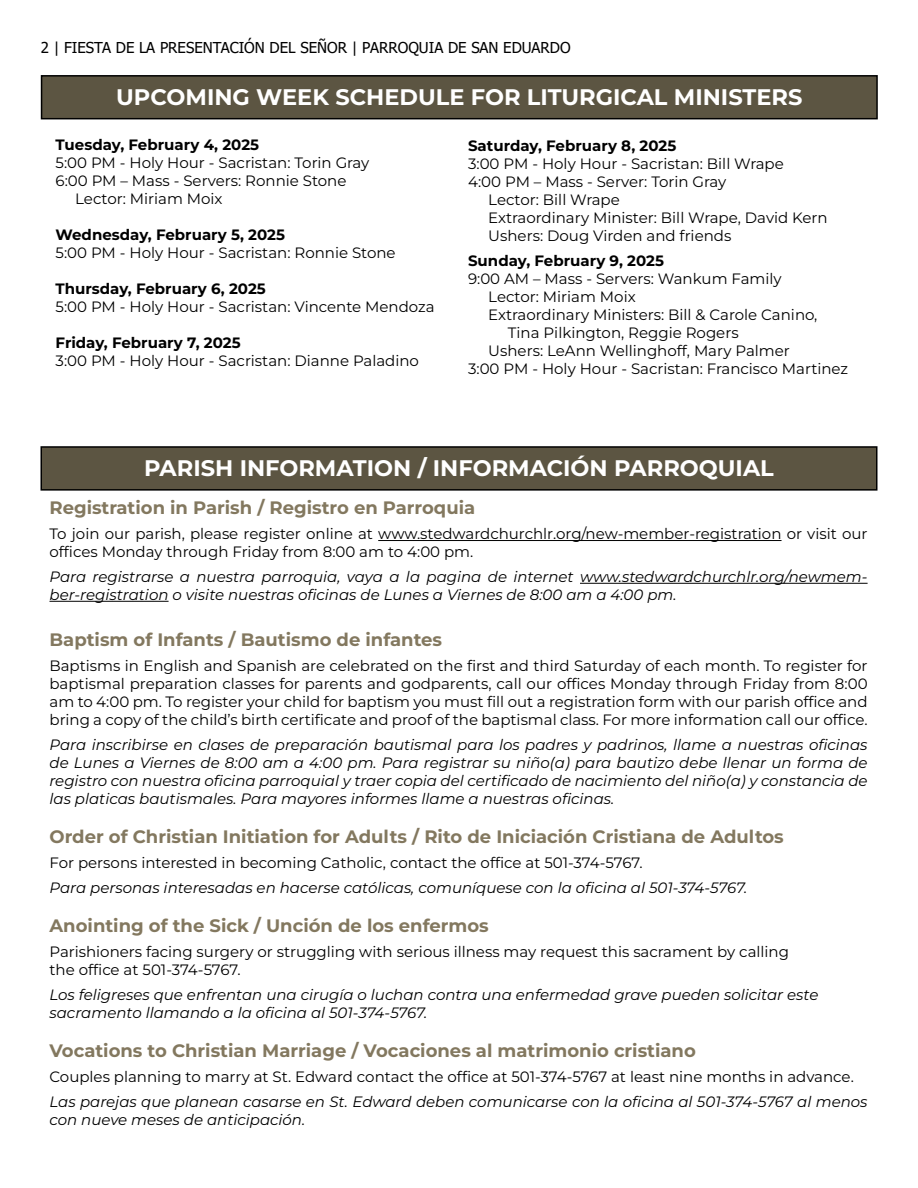
<style>
.page{position:relative;width:918px;height:1188px;background:#fff}
.page>*{position:absolute;margin:0;border:0;box-sizing:border-box;transform-origin:0 0}
.t1{font:700 22.5px "Montserrat";color:#fff}
.t2{font:700 18px "Montserrat";color:#83785f}
.t3{font:15px/18px "Montserrat";color:#000}
.t4{font:italic 15px/18px "Montserrat";color:#000}
.t5{font:700 15px "Montserrat";color:#000}
.t6{font:15px "Tahoma";color:#000}
</style>
<div class="page">
<hr style="left:378px;top:540px;width:404px;height:1px;background:#000">
<hr style="left:580px;top:583px;width:288px;height:1px;background:#000">
<hr style="left:50px;top:601px;width:119px;height:1px;background:#000">
<div style="left:42px;top:76px;width:835px;height:43px;background:#5c5542"></div>
<div style="left:41px;top:75px;width:837px;height:44px;border:2px solid #000"></div>
<div style="left:41px;top:447px;width:836px;height:43px;background:#5c5542"></div>
<div style="left:40px;top:446px;width:838px;height:45px;border:2px solid #000"></div>
<p class="t6" style="left:41px;top:37px;width:531px">2 | FIESTA DE LA PRESENTACIÓN DEL SEÑOR | PARROQUIA DE SAN EDUARDO</p>
<h1 class="t1" style="left:116px;top:82px;width:688px">UPCOMING WEEK SCHEDULE FOR LITURGICAL MINISTERS</h1>
<p class="t5" style="left:56px;top:135px;width:205px">Tuesday, February 4, 2025</p>
<p class="t3" style="left:56px;top:154px;width:315px">5:00 PM - Holy Hour - Sacristan: Torin Gray</p>
<p class="t3" style="left:56px;top:172px;width:292px">6:00 PM – Mass - Servers: Ronnie Stone</p>
<p class="t3" style="left:75px;top:190px;width:149px">Lector: Miriam Moix</p>
<p class="t5" style="left:56px;top:225px;width:231px">Wednesday, February 5, 2025</p>
<p class="t3" style="left:56px;top:244px;width:342px">5:00 PM - Holy Hour - Sacristan: Ronnie Stone</p>
<p class="t5" style="left:56px;top:279px;width:212px">Thursday, February 6, 2025</p>
<p class="t3" style="left:56px;top:298px;width:381px">5:00 PM - Holy Hour - Sacristan: Vincente Mendoza</p>
<p class="t5" style="left:56px;top:333px;width:187px">Friday, February 7, 2025</p>
<p class="t3" style="left:56px;top:352px;width:365px">3:00 PM - Holy Hour - Sacristan: Dianne Paladino</p>
<p class="t5" style="left:468px;top:136px;width:210px">Saturday, February 8, 2025</p>
<p class="t3" style="left:468px;top:154px;width:317px">3:00 PM - Holy Hour - Sacristan: Bill Wrape</p>
<p class="t3" style="left:468px;top:172px;width:260px">4:00 PM – Mass - Server: Torin Gray</p>
<p class="t3" style="left:488px;top:190px;width:133px">Lector: Bill Wrape</p>
<p class="t3" style="left:488px;top:208px;width:341px">Extraordinary Minister: Bill Wrape, David Kern</p>
<p class="t3" style="left:488px;top:226px;width:245px">Ushers: Doug Virden and friends</p>
<p class="t5" style="left:468px;top:250px;width:197px">Sunday, February 9, 2025</p>
<p class="t3" style="left:468px;top:269px;width:315px">9:00 AM – Mass - Servers: Wankum Family</p>
<p class="t3" style="left:488px;top:287px;width:149px">Lector: Miriam Moix</p>
<p class="t3" style="left:488px;top:305px;width:331px">Extraordinary Ministers: Bill &amp; Carole Canino,</p>
<p class="t3" style="left:508px;top:323px;width:232px">Tina Pilkington, Reggie Rogers</p>
<p class="t3" style="left:488px;top:341px;width:303px">Ushers: LeAnn Wellinghoff, Mary Palmer</p>
<p class="t3" style="left:468px;top:359px;width:382px">3:00 PM - Holy Hour - Sacristan: Francisco Martinez</p>
<h1 class="t1" style="left:144px;top:453px;width:631px">PARISH INFORMATION / INFORMACIÓN PARROQUIAL</h1>
<p class="t2" style="left:50px;top:496px;width:427px">Registration in Parish / Registro en Parroquia</p>
<p class="t3" style="left:50px;top:524px;width:820px">To join our parish, please register online at www.stedwardchurchlr.org/new-member-registration or visit our offices Monday through Friday from 8:00 am to 4:00 pm.</p>
<p class="t4" style="left:50px;top:567px;width:820px">Para registrarse a nuestra parroquia, vaya a la pagina de internet www.stedwardchurchlr.org/newmem&shy;ber-registration o visite nuestras oficinas de Lunes a Viernes de 8:00 am a 4:00 pm.</p>
<p class="t2" style="left:50px;top:628px;width:394px">Baptism of Infants / Bautismo de infantes</p>
<p class="t3" style="left:50px;top:656px;width:820px;text-align:justify">Baptisms in English and Spanish are celebrated on the first and third Saturday of each month. To register for baptismal preparation classes for parents and godparents, call our offices Monday through Friday from 8:00 am to 4:00 pm. To register your child for baptism you must fill out a registration form with our parish office and bring a copy of the child’s birth certificate and proof of the baptismal class. For more information call our office.</p>
<p class="t4" style="left:50px;top:735px;width:820px;text-align:justify">Para inscribirse en clases de preparación bautismal para los padres y padrinos, llame a nuestras oficinas de Lunes a Viernes de 8:00 am a 4:00 pm. Para registrar su niño(a) para bautizo debe llenar un forma de registro con nuestra oficina parroquial y traer copia del certificado de nacimiento del niño(a) y constancia de las platicas bautismales. Para mayores informes llame a nuestras oficinas.</p>
<p class="t2" style="left:50px;top:825px;width:736px">Order of Christian Initiation for Adults / Rito de Iniciación Cristiana de Adultos</p>
<p class="t3" style="left:50px;top:853px;width:595px">For persons interested in becoming Catholic, contact the office at 501-374-5767.</p>
<p class="t4" style="left:50px;top:878px;width:699px">Para personas interesadas en hacerse católicas, comuníquese con la oficina al 501-374-5767.</p>
<p class="t2" style="left:50px;top:914px;width:441px">Anointing of the Sick / Unción de los enfermos</p>
<p class="t3" style="left:50px;top:942px;width:741px">Parishioners facing surgery or struggling with serious illness may request this sacrament by calling the office at 501-374-5767.</p>
<p class="t4" style="left:50px;top:985px;width:770px">Los feligreses que enfrentan una cirugía o luchan contra una enfermedad grave pueden solicitar este sacramento llamando a la oficina al 501-374-5767.</p>
<p class="t2" style="left:50px;top:1039px;width:648px">Vocations to Christian Marriage / Vocaciones al matrimonio cristiano</p>
<p class="t3" style="left:50px;top:1067px;width:806px">Couples planning to marry at St. Edward contact the office at 501-374-5767 at least nine months in advance.</p>
<p class="t4" style="left:50px;top:1092px;width:820px">Las parejas que planean casarse en St. Edward deben comunicarse con la oficina al 501-374-5767 al menos con nueve meses de anticipación.</p>
</div>
